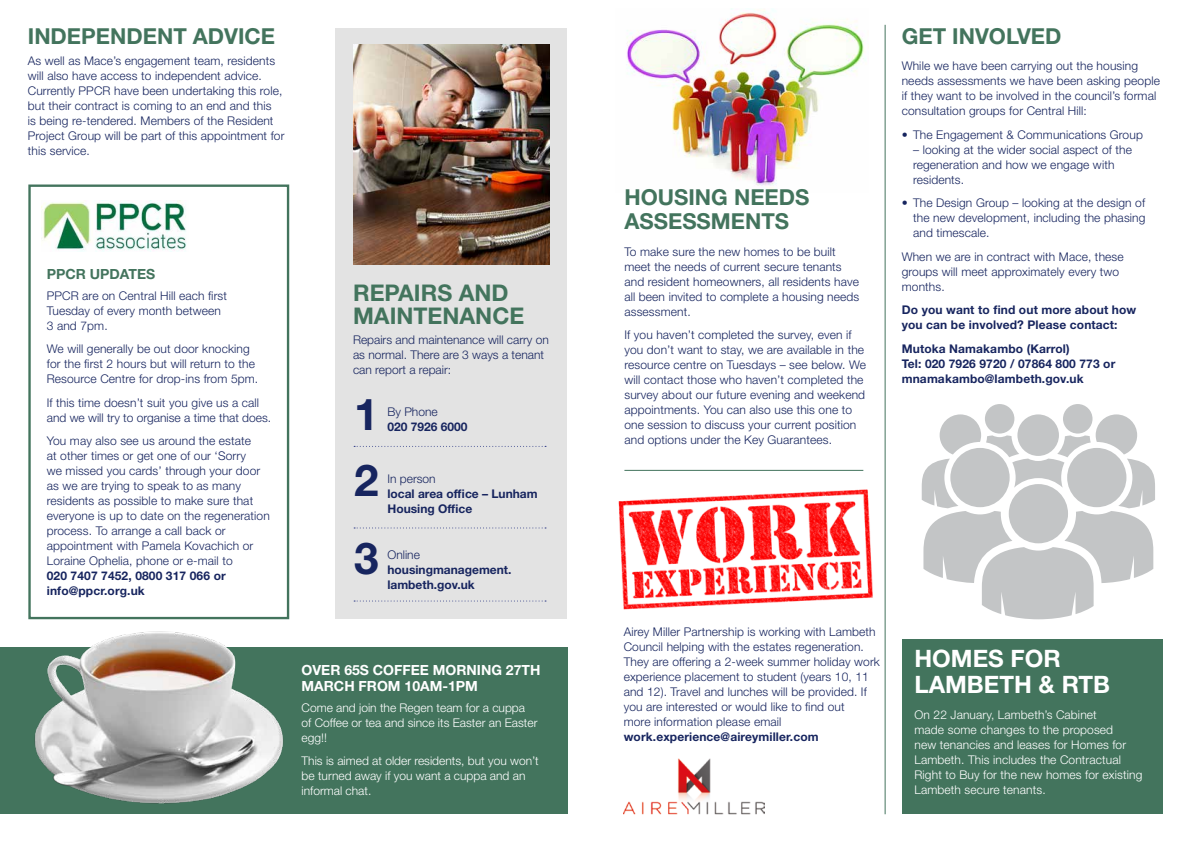
<style>
.page{position:relative;width:1191px;height:842px;background:#fff}
.page>*{position:absolute;margin:0;border:0;box-sizing:border-box;transform-origin:0 0}
.t1{font:700 44px/66px "Helvetica Neue LT Std";color:#17255f}
.t2{font:700 24px/26px "Helvetica Neue LT Std";color:#fff}
.t3{font:700 23px/23px "Helvetica Neue LT Std";color:#43745d}
.t4{font:700 22px/24px "Helvetica Neue LT Std";color:#43745d}
.t5{font:700 14px/16px "Helvetica Neue LT Std";color:#fff}
.t6{font:700 14px "Helvetica Neue LT Std";color:#43745d}
.t7{font:300 12px/15px "Helvetica Neue LT Std";letter-spacing:.01em;color:#17255f}
.t8{font:300 12px/15px "Helvetica Neue LT Std";letter-spacing:.01em;color:#fff}
.t9{font:700 12px/15px "Helvetica Neue LT Std";letter-spacing:.01em;color:#17255f}
</style>
<div class="page">
<img style="left:626px;top:9px;width:240px;height:183px">
<img style="left:624px;top:758px;width:140px;height:57px">
<img style="left:618px;top:489px;width:255px;height:121px">
<div style="left:901px;top:639px;width:261px;height:175px;background:#43745d"></div>
<div style="left:335px;top:28px;width:232px;height:591px;background:#e3e3e3"></div>
<div style="left:28px;top:184px;width:261px;height:435px;border:2px solid #43745d"></div>
<img style="left:42px;top:201px;width:145px;height:51px">
<div style="left:0;top:647px;width:567px;height:167px;background:#43745d"></div>
<svg style="left:354px;top:446px;width:192px;height:1px"></svg>
<svg style="left:354px;top:527px;width:192px;height:1px"></svg>
<svg style="left:354px;top:600px;width:192px;height:1px"></svg>
<img style="left:353px;top:45px;width:196px;height:219px">
<img style="left:28px;top:609px;width:262px;height:195px">
<hr style="left:884px;top:25px;width:1px;height:789px;background:#43745d">
<svg style="left:921px;top:404px;width:234px;height:215px;fill:#c3c5c6"></svg>
<hr style="left:624px;top:470px;width:239px;height:1px;background:#43745d">
<h3 class="t4" style="left:28px;top:24px;width:249px">INDEPENDENT ADVICE</h3>
<p class="t7" style="left:28px;top:53px;width:258px">As well as Mace’s engagement team, residents will also have access to independent advice.<br>Currently PPCR have been undertaking this role, but their contract is coming to an end and this<br>is being re-tendered. Members of the Resident Project Group will be part of this appointment for this service.</p>
<p class="t6" style="left:47px;top:266px;width:110px">PPCR UPDATES</p>
<p class="t7" style="left:47px;top:288px;width:182px">PPCR are on Central Hill each first<br>Tuesday of every month between<br>3 and 7pm.</p>
<p class="t7" style="left:47px;top:341px;width:213px">We will generally be out door knocking for the first 2 hours but will return to the<br>Resource Centre for drop-ins from 5pm.</p>
<p class="t7" style="left:47px;top:395px;width:226px">If this time doesn’t suit you give us a call and we will try to organise a time that does.</p>
<p class="t7" style="left:47px;top:433px;width:225px">You may also see us around the estate<br>at other times or get one of our ‘Sorry<br>we missed you cards’ through your door as we are trying to speak to as many residents as possible to make sure that everyone is up to date on the regeneration process. To arrange a call back or appointment with Pamela Kovachich or Loraine Ophelia, phone or e-mail to</p>
<p class="t9" style="left:47px;top:568px;width:180px">020 7407 7452, 0800 317 066 or info@ppcr.org.uk</p>
<h3 class="t3" style="left:353px;top:281px;width:173px">REPAIRS AND<br>MAINTENANCE</h3>
<p class="t7" style="left:353px;top:332px;width:197px">Repairs and maintenance will carry on as normal. There are 3 ways a tenant can report a repair:</p>
<h1 class="t1" style="left:354px;top:381px;width:26px">1<br>2</h1>
<h1 class="t1" style="left:354px;top:524px;width:26px">3</h1>
<p class="t7" style="left:387px;top:404px;width:52px">By Phone</p>
<p class="t9" style="left:387px;top:419px;width:82px">020 7926 6000</p>
<p class="t7" style="left:387px;top:471px;width:50px">In person</p>
<p class="t9" style="left:387px;top:486px;width:152px">local area office – Lunham<br>Housing Office</p>
<p class="t7" style="left:387px;top:546px;width:34px">Online</p>
<p class="t9" style="left:387px;top:561px;width:125px">housingmanagement. lambeth.gov.uk</p>
<p class="t5" style="left:301px;top:662px;width:240px">OVER 65S COFFEE MORNING 27TH<br>MARCH FROM 10AM-1PM</p>
<p class="t8" style="left:301px;top:700px;width:237px">Come and join the Regen team for a cuppa of Coffee or tea and since its Easter an Easter egg!!</p>
<p class="t8" style="left:301px;top:753px;width:239px">This is aimed at older residents, but you won’t be turned away if you want a cuppa and an informal chat.</p>
<h3 class="t4" style="left:624px;top:185px;width:186px">HOUSING NEEDS<br>ASSESSMENTS</h3>
<p class="t7" style="left:624px;top:244px;width:236px">To make sure the new homes to be built meet the needs of current secure tenants and resident homeowners, all residents have all been invited to complete a housing needs assessment.</p>
<p class="t7" style="left:624px;top:327px;width:243px">If you haven’t completed the survey, even if you don’t want to stay, we are available in the resource centre on Tuesdays – see below. We will contact those who haven’t completed the survey about our future evening and weekend appointments. You can also use this one to one session to discuss your current position and options under the Key Guarantees.</p>
<h3 class="t4" style="left:901px;top:24px;width:161px">GET INVOLVED</h3>
<p class="t7" style="left:901px;top:58px;width:260px">While we have been carrying out the housing needs assessments we have been asking people if they want to be involved in the council’s formal consultation groups for Central Hill:</p>
<p class="t7" style="left:901px;top:127px;width:243px">• The Engagement &amp; Communications Group</p>
<p class="t7" style="left:913px;top:142px;width:220px">– looking at the wider social aspect of the regeneration and how we engage with residents.</p>
<p class="t7" style="left:913px;top:195px;width:234px;text-align:justify;text-indent:-11px">• The Design Group – looking at the design of the new development, including the phasing and timescale.</p>
<p class="t7" style="left:901px;top:249px;width:223px">When we are in contract with Mace, these groups will meet approximately every two months.</p>
<p class="t9" style="left:901px;top:302px;width:236px">Do you want to find out more about how you can be involved? Please contact:</p>
<p class="t9" style="left:901px;top:341px;width:215px">Mutoka Namakambo (Karrol)<br>Tel: 020 7926 9720 / 07864 800 773 or mnamakambo@lambeth.gov.uk</p>
<p class="t7" style="left:624px;top:624px;width:258px">Airey Miller Partnership is working with Lambeth Council helping with the estates regeneration.<br>They are offering a 2-week summer holiday work experience placement to student (years 10, 11 and 12). Travel and lunches will be provided. If you are interested or would like to find out<br>more information please email</p>
<p class="t9" style="left:624px;top:729px;width:196px">work.experience@aireymiller.com</p>
<h2 class="t2" style="left:914px;top:645px;width:197px">HOMES FOR<br>LAMBETH &amp; RTB</h2>
<p class="t8" style="left:914px;top:707px;width:229px">On 22 January, Lambeth’s Cabinet<br>made some changes to the proposed<br>new tenancies and leases for Homes for Lambeth. This includes the Contractual Right to Buy for the new homes for existing Lambeth secure tenants.</p>
</div>
